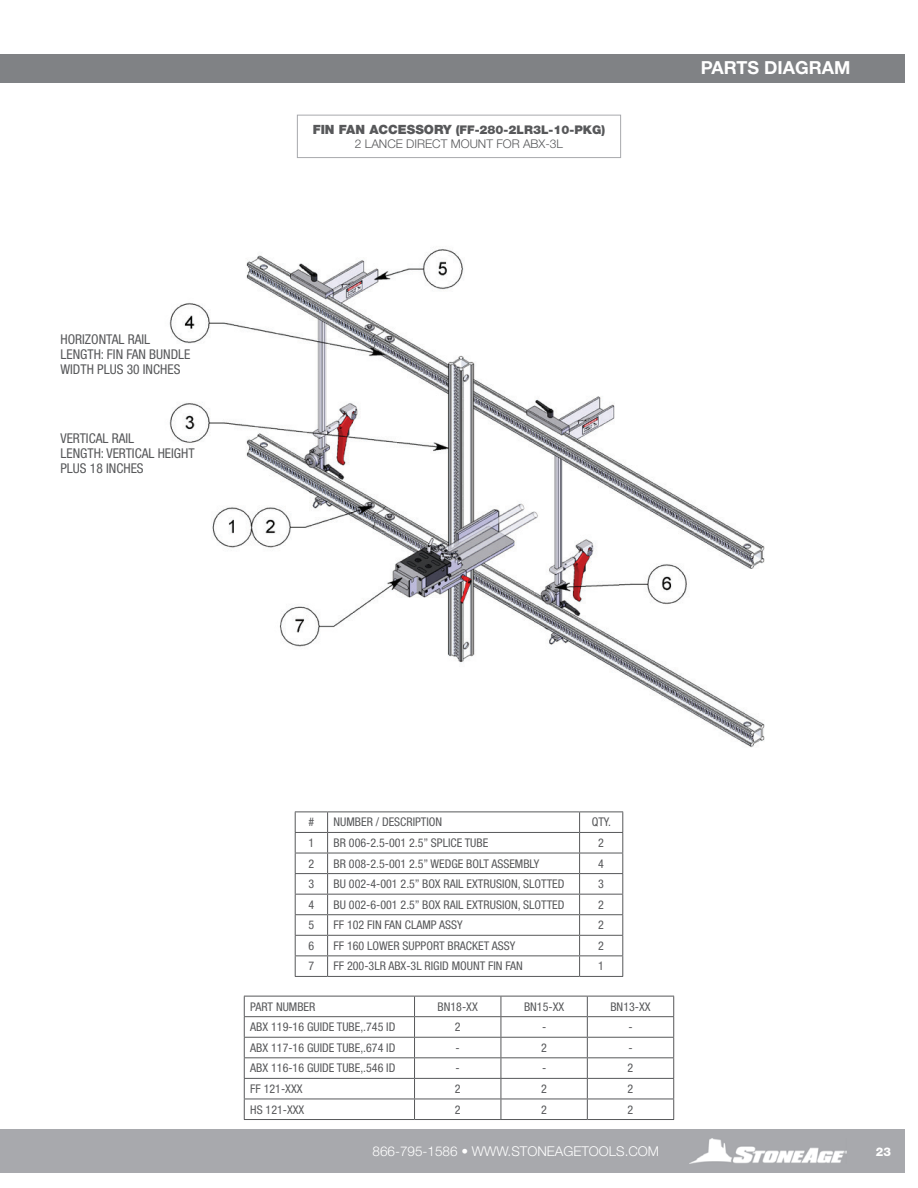
<style>
.page{position:relative;width:918px;height:1188px;background:#fff}
.page>*{position:absolute;margin:0;border:0;box-sizing:border-box;transform-origin:0 0}
.t1{font:700 18px "Helvetica Neue LT Std";color:#fff}
.t2{font:condensed 13.5px/15px "Helvetica Neue LT Std";color:#57585a}
.t3{font:300 13.5px "Helvetica Neue LT Std";color:#fff}
.t4{font:condensed 12px "Helvetica Neue LT Std";color:#57585a}
.t5{font:300 12px/13.5px "Helvetica Neue LT Std";color:#57585a;text-align:center}
.t6{font:800 12px "Helvetica Neue LT Std";color:#fff}
.s1{font-weight:900;font-size:12.75px}
.s2{font-weight:900}
</style>
<div class="page">
<div style="left:0;top:1129px;width:904px;height:44px;background:#a8a9ad"></div>
<img style="left:689px;top:1139px;width:157px;height:25px">
<div style="left:297px;top:115px;width:324px;height:43px;border:1px solid #a8a9ad"></div>
<hr style="left:295px;top:812px;width:33px;height:1px;background:#57585a">
<hr style="left:328px;top:812px;width:252px;height:1px;background:#57585a">
<hr style="left:580px;top:812px;width:43px;height:1px;background:#57585a">
<hr style="left:295px;top:832px;width:33px;height:1px;background:#57585a">
<hr style="left:328px;top:832px;width:252px;height:1px;background:#57585a">
<hr style="left:580px;top:832px;width:43px;height:1px;background:#57585a">
<hr style="left:295px;top:853px;width:33px;height:1px;background:#57585a">
<hr style="left:328px;top:853px;width:252px;height:1px;background:#57585a">
<hr style="left:580px;top:853px;width:43px;height:1px;background:#57585a">
<hr style="left:295px;top:873px;width:33px;height:1px;background:#57585a">
<hr style="left:328px;top:873px;width:252px;height:1px;background:#57585a">
<hr style="left:580px;top:873px;width:43px;height:1px;background:#57585a">
<hr style="left:295px;top:894px;width:33px;height:1px;background:#57585a">
<hr style="left:328px;top:894px;width:252px;height:1px;background:#57585a">
<hr style="left:580px;top:894px;width:43px;height:1px;background:#57585a">
<hr style="left:295px;top:914px;width:33px;height:1px;background:#57585a">
<hr style="left:328px;top:914px;width:252px;height:1px;background:#57585a">
<hr style="left:580px;top:914px;width:43px;height:1px;background:#57585a">
<hr style="left:295px;top:935px;width:33px;height:1px;background:#57585a">
<hr style="left:328px;top:935px;width:252px;height:1px;background:#57585a">
<hr style="left:580px;top:935px;width:43px;height:1px;background:#57585a">
<hr style="left:295px;top:955px;width:33px;height:1px;background:#57585a">
<svg style="left:295px;top:812px;width:1px;height:164px"></svg>
<hr style="left:328px;top:955px;width:252px;height:1px;background:#57585a">
<svg style="left:327px;top:812px;width:1px;height:164px"></svg>
<hr style="left:580px;top:955px;width:43px;height:1px;background:#57585a">
<svg style="left:579px;top:812px;width:1px;height:164px"></svg>
<svg style="left:622px;top:812px;width:1px;height:164px"></svg>
<hr style="left:295px;top:976px;width:33px;height:1px;background:#57585a">
<hr style="left:328px;top:976px;width:252px;height:1px;background:#57585a">
<hr style="left:580px;top:976px;width:43px;height:1px;background:#57585a">
<img style="left:169px;top:249px;width:596px;height:499px">
<hr style="left:244px;top:996px;width:171px;height:1px;background:#57585a">
<hr style="left:415px;top:996px;width:86px;height:1px;background:#57585a">
<hr style="left:501px;top:996px;width:86px;height:1px;background:#57585a">
<hr style="left:587px;top:996px;width:87px;height:1px;background:#57585a">
<hr style="left:244px;top:1016px;width:171px;height:1px;background:#57585a">
<hr style="left:415px;top:1016px;width:86px;height:1px;background:#57585a">
<hr style="left:501px;top:1016px;width:86px;height:1px;background:#57585a">
<hr style="left:587px;top:1016px;width:87px;height:1px;background:#57585a">
<hr style="left:244px;top:1037px;width:171px;height:1px;background:#57585a">
<hr style="left:415px;top:1037px;width:86px;height:1px;background:#57585a">
<hr style="left:501px;top:1037px;width:86px;height:1px;background:#57585a">
<hr style="left:587px;top:1037px;width:87px;height:1px;background:#57585a">
<hr style="left:244px;top:1057px;width:171px;height:1px;background:#57585a">
<hr style="left:415px;top:1057px;width:86px;height:1px;background:#57585a">
<hr style="left:501px;top:1057px;width:86px;height:1px;background:#57585a">
<hr style="left:587px;top:1057px;width:87px;height:1px;background:#57585a">
<hr style="left:244px;top:1078px;width:171px;height:1px;background:#57585a">
<hr style="left:415px;top:1078px;width:86px;height:1px;background:#57585a">
<hr style="left:501px;top:1078px;width:86px;height:1px;background:#57585a">
<hr style="left:587px;top:1078px;width:87px;height:1px;background:#57585a">
<hr style="left:244px;top:1099px;width:171px;height:1px;background:#57585a">
<svg style="left:244px;top:996px;width:1px;height:123px"></svg>
<hr style="left:415px;top:1099px;width:86px;height:1px;background:#57585a">
<svg style="left:414px;top:996px;width:1px;height:123px"></svg>
<hr style="left:501px;top:1099px;width:86px;height:1px;background:#57585a">
<svg style="left:501px;top:996px;width:1px;height:123px"></svg>
<hr style="left:587px;top:1099px;width:87px;height:1px;background:#57585a">
<svg style="left:587px;top:996px;width:1px;height:123px"></svg>
<svg style="left:673px;top:996px;width:1px;height:123px"></svg>
<hr style="left:244px;top:1119px;width:171px;height:1px;background:#57585a">
<hr style="left:415px;top:1119px;width:86px;height:1px;background:#57585a">
<hr style="left:501px;top:1119px;width:86px;height:1px;background:#57585a">
<hr style="left:587px;top:1119px;width:87px;height:1px;background:#57585a">
<div style="left:0;top:54px;width:904px;height:29px;background:#808285"></div>
<p class="t2" style="left:60px;top:332px;width:132px">HORIZONTAL RAIL<br>LENGTH: FIN FAN BUNDLE<br>WIDTH PLUS 30 INCHES</p>
<p class="t2" style="left:60px;top:430px;width:136px">VERTICAL RAIL<br>LENGTH: VERTICAL HEIGHT<br>PLUS 18 INCHES</p>
<p class="t5" style="left:313px;top:123px;width:294px"><span class="s1">FIN FAN ACCESSORY</span> <span class="s2">(FF-280-2LR3L-10-PKG)<br></span>2 LANCE DIRECT MOUNT FOR ABX-3L</p>
<h1 class="t1" style="left:701px;top:57px;width:151px">PARTS DIAGRAM</h1>
<p class="t4" style="left:309px;top:815px;width:7px">#</p>
<p class="t4" style="left:334px;top:815px;width:110px">NUMBER / DESCRIPTION</p>
<p class="t4" style="left:592px;top:815px;width:21px">QTY.</p>
<p class="t4" style="left:309px;top:836px;width:7px">1</p>
<p class="t4" style="left:334px;top:836px;width:156px">BR 006-2.5-001 2.5” SPLICE TUBE</p>
<p class="t4" style="left:598px;top:836px;width:7px">2</p>
<p class="t4" style="left:309px;top:856px;width:7px">2</p>
<p class="t4" style="left:334px;top:856px;width:207px">BR 008-2.5-001 2.5” WEDGE BOLT ASSEMBLY</p>
<p class="t4" style="left:598px;top:856px;width:7px">4</p>
<p class="t4" style="left:309px;top:877px;width:7px">3</p>
<p class="t4" style="left:334px;top:877px;width:232px">BU 002-4-001 2.5” BOX RAIL EXTRUSION, SLOTTED</p>
<p class="t4" style="left:598px;top:877px;width:7px">3</p>
<p class="t4" style="left:309px;top:898px;width:7px">4</p>
<p class="t4" style="left:334px;top:898px;width:232px">BU 002-6-001 2.5” BOX RAIL EXTRUSION, SLOTTED</p>
<p class="t4" style="left:598px;top:898px;width:7px">2</p>
<p class="t4" style="left:309px;top:918px;width:7px">5</p>
<p class="t4" style="left:334px;top:918px;width:131px">FF 102 FIN FAN CLAMP ASSY</p>
<p class="t4" style="left:598px;top:918px;width:7px">2</p>
<p class="t4" style="left:309px;top:939px;width:7px">6</p>
<p class="t4" style="left:334px;top:939px;width:183px">FF 160 LOWER SUPPORT BRACKET ASSY</p>
<p class="t4" style="left:598px;top:939px;width:7px">2</p>
<p class="t4" style="left:309px;top:959px;width:7px">7</p>
<p class="t4" style="left:334px;top:959px;width:191px">FF 200-3LR ABX-3L RIGID MOUNT FIN FAN</p>
<p class="t4" style="left:598px;top:959px;width:7px">1</p>
<p class="t4" style="left:250px;top:1000px;width:67px">PART NUMBER</p>
<p class="t4" style="left:438px;top:1000px;width:42px">BN18-XX</p>
<p class="t4" style="left:524px;top:1000px;width:42px">BN15-XX</p>
<p class="t4" style="left:610px;top:1000px;width:42px">BN13-XX</p>
<p class="t4" style="left:250px;top:1020px;width:147px">ABX 119-16 GUIDE TUBE,.745 ID</p>
<p class="t4" style="left:455px;top:1020px;width:7px">2</p>
<p class="t4" style="left:542px;top:1020px;width:6px">-</p>
<p class="t4" style="left:628px;top:1020px;width:6px">-</p>
<p class="t4" style="left:250px;top:1041px;width:147px">ABX 117-16 GUIDE TUBE,.674 ID</p>
<p class="t4" style="left:456px;top:1041px;width:6px">-</p>
<p class="t4" style="left:541px;top:1041px;width:7px">2</p>
<p class="t4" style="left:628px;top:1041px;width:6px">-</p>
<p class="t4" style="left:250px;top:1061px;width:147px">ABX 116-16 GUIDE TUBE,.546 ID</p>
<p class="t4" style="left:456px;top:1061px;width:6px">-</p>
<p class="t4" style="left:542px;top:1061px;width:6px">-</p>
<p class="t4" style="left:628px;top:1061px;width:7px">2</p>
<p class="t4" style="left:250px;top:1082px;width:54px">FF 121-XXX</p>
<p class="t4" style="left:455px;top:1082px;width:7px">2</p>
<p class="t4" style="left:541px;top:1082px;width:7px">2</p>
<p class="t4" style="left:628px;top:1082px;width:7px">2</p>
<p class="t4" style="left:250px;top:1102px;width:56px">HS 121-XXX</p>
<p class="t4" style="left:455px;top:1102px;width:7px">2</p>
<p class="t4" style="left:541px;top:1102px;width:7px">2</p>
<p class="t4" style="left:628px;top:1102px;width:7px">2</p>
<p class="t3" style="left:373px;top:1143px;width:288px">866-795-1586 • WWW.STONEAGETOOLS.COM</p>
<p class="t6" style="left:876px;top:1144px;width:17px">23</p>
</div>
